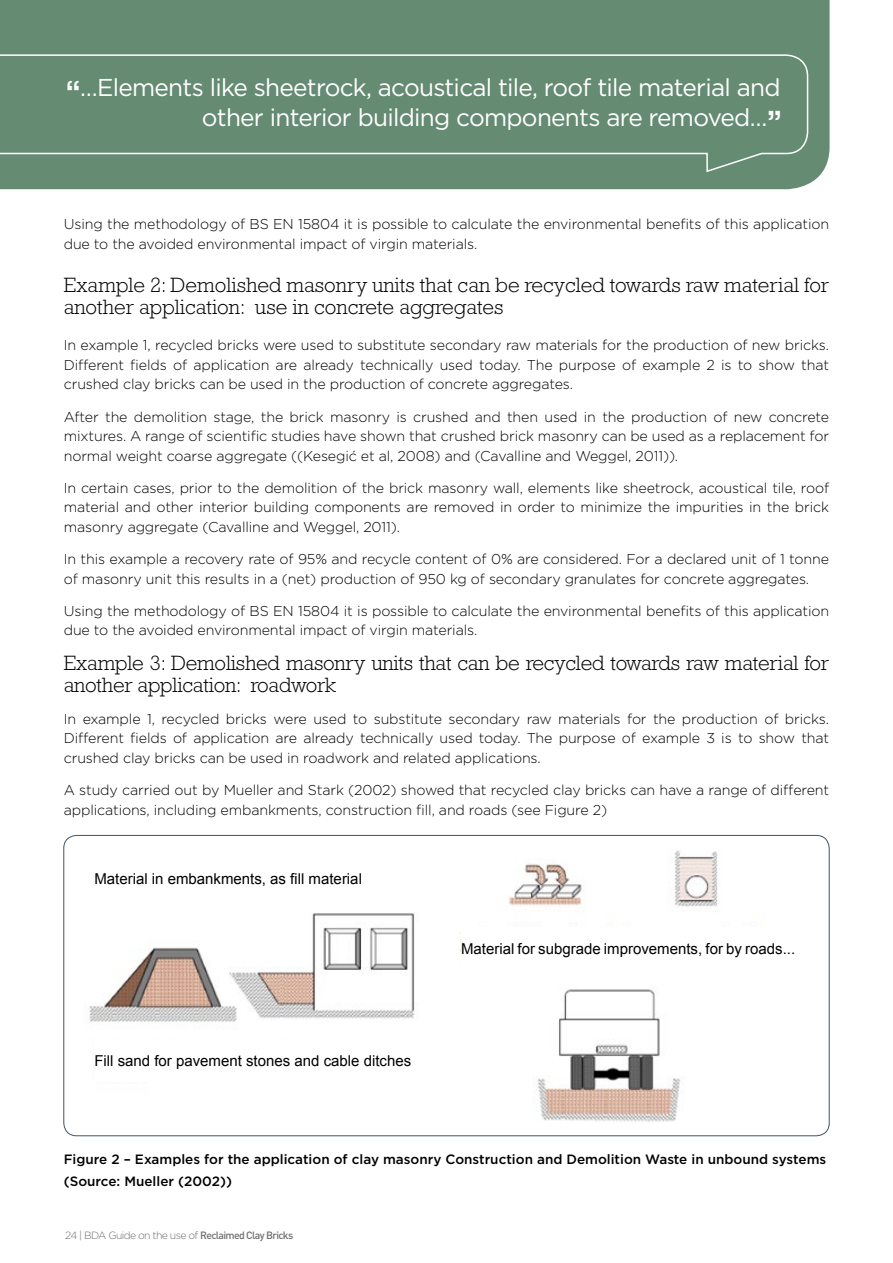
<style>
.page{position:relative;width:893px;height:1263px;background:#fff}
.page>*{position:absolute;margin:0;border:0;box-sizing:border-box;transform-origin:0 0}
.t1{font:24.3px/30px "Gotham";letter-spacing:-.03em;color:#fff;text-align:right}
.t2{font:300 21px/21.8px "Rockwell";letter-spacing:-.005em;color:#000}
.t3{font:15px "Arial";color:#000}
.t4{font:300 14.25px/19.5px "Gotham";letter-spacing:-.01em;color:#000;text-align:justify}
.t5{font:500 13.5px/21.8px "Gotham";color:#000}
.t6{font:300 10.5px "Gotham";letter-spacing:-.06em;color:#6d6e71}
.s1{font-family:"Rockwell";font-weight:700;font-size:27px}
.s2{font-family:"DIN";font-weight:500}
</style>
<div class="page">
<img style="left:460px;top:850px;width:258px;height:272px">
<img style="left:89px;top:876px;width:326px;height:208px">
<div style="left:94px;top:861px;width:335px;height:36px;background:#fff"></div>
<div style="left:461px;top:927px;width:334px;height:43px;background:#fff"></div>
<div style="left:94px;top:1039px;width:335px;height:43px;background:#fff"></div>
<div style="left:0;top:0;width:830px;height:189px;background:#658b73"></div>
<div style="left:0;top:54px;width:809px;height:119px;background:#658b73"></div>
<h1 class="t1" style="left:65px;top:72px;width:719px"><span class="s1">“</span>…Elements like sheetrock, acoustical tile, roof tile material and other interior building components are removed…<span class="s1">”</span></h1>
<p class="t4" style="left:64px;top:214px;width:767px">Using the methodology of BS EN 15804 it is possible to calculate the environmental benefits of this application due to the avoided environmental impact of virgin materials.</p>
<h2 class="t2" style="left:64px;top:274px;width:767px">Example 2: Demolished masonry units that can be recycled towards raw material for another application: use in concrete aggregates</h2>
<p class="t4" style="left:64px;top:335px;width:767px">In example 1, recycled bricks were used to substitute secondary raw materials for the production of new bricks.<br>Different fields of application are already technically used today. The purpose of example 2 is to show that crushed clay bricks can be used in the production of concrete aggregates.</p>
<p class="t4" style="left:64px;top:406px;width:767px">After the demolition stage, the brick masonry is crushed and then used in the production of new concrete mixtures. A range of scientific studies have shown that crushed brick masonry can be used as a replacement for normal weight coarse aggregate ((Kesegić et al, 2008) and (Cavalline and Weggel, 2011)).</p>
<p class="t4" style="left:64px;top:478px;width:767px">In certain cases, prior to the demolition of the brick masonry wall, elements like sheetrock, acoustical tile, roof material and other interior building components are removed in order to minimize the impurities in the brick masonry aggregate (Cavalline and Weggel, 2011).</p>
<p class="t4" style="left:64px;top:549px;width:767px">In this example a recovery rate of 95% and recycle content of 0% are considered. For a declared unit of 1 tonne of masonry unit this results in a (net) production of 950 kg of secondary granulates for concrete aggregates.</p>
<p class="t4" style="left:64px;top:601px;width:767px">Using the methodology of BS EN 15804 it is possible to calculate the environmental benefits of this application due to the avoided environmental impact of virgin materials.</p>
<h2 class="t2" style="left:64px;top:652px;width:767px">Example 3: Demolished masonry units that can be recycled towards raw material for another application: roadwork</h2>
<p class="t4" style="left:64px;top:709px;width:767px">In example 1, recycled bricks were used to substitute secondary raw materials for the production of bricks.<br>Different fields of application are already technically used today. The purpose of example 3 is to show that crushed clay bricks can be used in roadwork and related applications.</p>
<p class="t4" style="left:64px;top:780px;width:767px">A study carried out by Mueller and Stark (2002) showed that recycled clay bricks can have a range of different applications, including embankments, construction fill, and roads (see Figure 2)</p>
<p class="t3" style="left:94px;top:869px;width:269px">Material in embankments, as fill material</p>
<p class="t3" style="left:94px;top:1051px;width:318px">Fill sand for pavement stones and cable ditches</p>
<p class="t3" style="left:461px;top:939px;width:336px">Material for subgrade improvements, for by roads...</p>
<p class="t5" style="left:64px;top:1148px;width:764px">Figure 2 – Examples for the application of clay masonry Construction and Demolition Waste in unbound systems (Source: Mueller (2002))</p>
<p class="t6" style="left:65px;top:1228px;width:230px">24 | BDA Guide on the use of <span class="s2">Reclaimed Clay Bricks</span></p>
</div>
